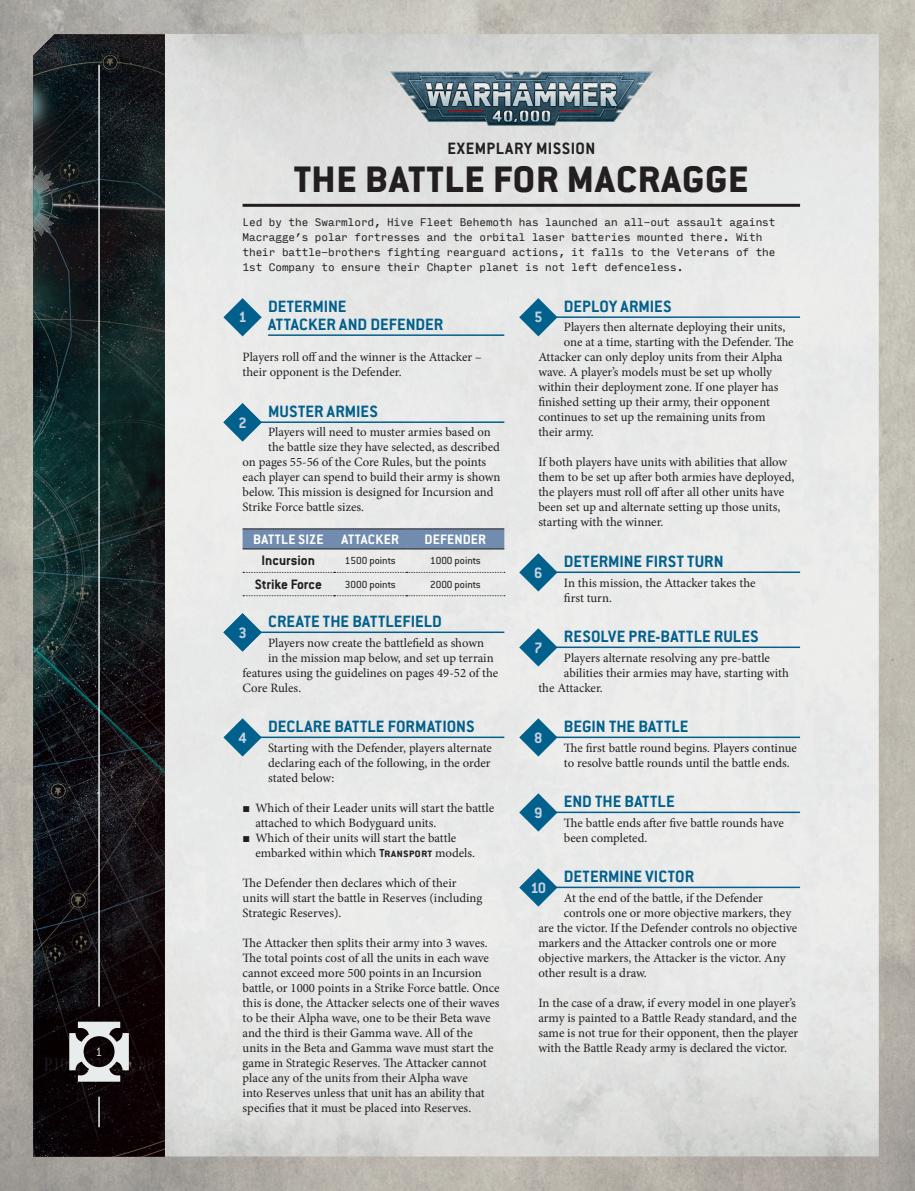
<style>
.page{position:relative;width:915px;height:1191px;background:#fff}
.page>*{position:absolute;margin:0;border:0;box-sizing:border-box;transform-origin:0 0}
.t1{font:800 40.5px "Conduit ITC Std";letter-spacing:.02em;color:#231f20}
.t2{font:700 18px/18px "Conduit ITC Std";letter-spacing:.005em;color:#01608c}
.t3{font:700 18px "Conduit ITC Std";letter-spacing:.025em;color:#231f20}
.t4{font:700 16.5px "Conduit ITC Std";color:#c8d0df}
.t5{font:700 15px "Conduit ITC Std";letter-spacing:.01em;color:#fff}
.t6{font:700 15px "Conduit ITC Std";color:#231f20}
.t7{font:300 13.5px "Conduit ITC Std";color:#e9eced}
.t8{font:12.75px/15px "Minion Pro";color:#231f20}
.t9{font:11.25px "Conduit ITC Std";color:#231f20}
.t10{font:10.5px/15px "Input Mono";letter-spacing:-.01em;color:#231f20}
.s1{font-family:"Arial"}
.s2{font-family:"Conduit ITC Std";font-weight:700}
</style>
<div class="page">
<img style="left:0;top:0;width:914px;height:1191px">
<img style="left:165px;top:34px;width:713px;height:1122px">
<img style="left:33px;top:34px;width:132px;height:1122px">
<hr style="left:98px;top:65px;width:2px;height:941px;background:#e9eced">
<hr style="left:98px;top:1096px;width:2px;height:31px;background:#e9eced">
<svg style="left:69px;top:1021px;width:60px;height:60px;background:#838182"></svg>
<img style="left:383px;top:60px;width:276px;height:76px">
<hr style="left:242px;top:204px;width:557px;height:3px;background:#231f20">
<hr style="left:268px;top:334px;width:236px;height:2px;background:#01608c">
<hr style="left:242px;top:421px;width:262px;height:2px;background:#01608c">
<hr style="left:242px;top:631px;width:262px;height:2px;background:#01608c">
<hr style="left:242px;top:736px;width:262px;height:2px;background:#01608c">
<div style="left:242px;top:529px;width:262px;height:19px;background:#718cae"></div>
<hr style="left:242px;top:528px;width:92px;height:1px;background:#231f20">
<hr style="left:334px;top:528px;width:72px;height:1px;background:#231f20">
<hr style="left:406px;top:528px;width:98px;height:1px;background:#231f20">
<hr style="left:242px;top:548px;width:92px;height:1px;background:#231f20">
<hr style="left:334px;top:548px;width:72px;height:1px;background:#231f20">
<hr style="left:406px;top:548px;width:98px;height:1px;background:#231f20">
<svg style="left:243px;top:572px;width:261px;height:1px"></svg>
<svg style="left:243px;top:595px;width:261px;height:1px"></svg>
<hr style="left:538px;top:316px;width:261px;height:2px;background:#01608c">
<hr style="left:538px;top:571px;width:261px;height:2px;background:#01608c">
<hr style="left:538px;top:646px;width:261px;height:2px;background:#01608c">
<hr style="left:538px;top:736px;width:261px;height:2px;background:#01608c">
<hr style="left:538px;top:811px;width:261px;height:2px;background:#01608c">
<hr style="left:538px;top:886px;width:261px;height:2px;background:#01608c">
<svg style="left:223px;top:298px;width:38px;height:38px"></svg>
<svg style="left:223px;top:403px;width:38px;height:38px"></svg>
<svg style="left:223px;top:613px;width:38px;height:38px"></svg>
<svg style="left:223px;top:718px;width:38px;height:38px"></svg>
<svg style="left:519px;top:298px;width:38px;height:38px"></svg>
<svg style="left:519px;top:553px;width:38px;height:38px"></svg>
<svg style="left:519px;top:628px;width:38px;height:38px"></svg>
<svg style="left:519px;top:718px;width:38px;height:38px"></svg>
<svg style="left:519px;top:793px;width:38px;height:38px"></svg>
<svg style="left:519px;top:868px;width:38px;height:38px"></svg>
<p class="t7" style="left:96px;top:1043px;width:8px">1</p>
<h2 class="t3" style="left:447px;top:137px;width:149px">EXEMPLARY MISSION</h2>
<h1 class="t1" style="left:294px;top:155px;width:456px">THE BATTLE FOR MACRAGGE</h1>
<p class="t10" style="left:242px;top:214px;width:534px">Led by the Swarmlord, Hive Fleet Behemoth has launched an all-out assault against Macragge’s polar fortresses and the orbital laser batteries mounted there. With their battle-brothers fighting rearguard actions, it falls to the Veterans of the 1st Company to ensure their Chapter planet is not left defenceless.</p>
<h2 class="t2" style="left:268px;top:297px;width:176px">DETERMINE<br>ATTACKER AND DEFENDER</h2>
<p class="t8" style="left:242px;top:350px;width:240px">Players roll off and the winner is the Attacker – their opponent is the Defender.</p>
<h2 class="t2" style="left:268px;top:402px;width:111px">MUSTER ARMIES</h2>
<p class="t8" style="left:268px;top:425px;width:224px">Players will need to muster armies based on</p>
<p class="t8" style="left:268px;top:440px;width:233px">the battle size they have selected, as described</p>
<p class="t8" style="left:242px;top:455px;width:245px">on pages 55-56 of the Core Rules, but the points</p>
<p class="t8" style="left:242px;top:470px;width:259px">each player can spend to build their army is shown</p>
<p class="t8" style="left:242px;top:485px;width:252px">below. This mission is designed for Incursion and</p>
<p class="t8" style="left:242px;top:500px;width:123px">Strike Force battle sizes.</p>
<p class="t5" style="left:253px;top:530px;width:147px">BATTLE SIZE ATTACKER</p>
<p class="t5" style="left:424px;top:530px;width:63px">DEFENDER</p>
<p class="t6" style="left:261px;top:551px;width:55px">Incursion</p>
<p class="t9" style="left:345px;top:554px;width:52px">1500 points</p>
<p class="t9" style="left:430px;top:554px;width:52px">1000 points</p>
<p class="t6" style="left:254px;top:575px;width:69px">Strike Force</p>
<p class="t9" style="left:345px;top:577px;width:52px">3000 points</p>
<p class="t9" style="left:430px;top:577px;width:52px">2000 points</p>
<h2 class="t2" style="left:268px;top:612px;width:175px">CREATE THE BATTLEFIELD</h2>
<p class="t8" style="left:268px;top:635px;width:217px">Players now create the battlefield as shown</p>
<p class="t8" style="left:268px;top:650px;width:227px">in the mission map below, and set up terrain</p>
<p class="t8" style="left:242px;top:665px;width:257px">features using the guidelines on pages 49-52 of the</p>
<p class="t8" style="left:242px;top:680px;width:60px">Core Rules.</p>
<h2 class="t2" style="left:268px;top:717px;width:208px">DECLARE BATTLE FORMATIONS</h2>
<p class="t8" style="left:268px;top:740px;width:225px;text-align:justify">Starting with the Defender, players alternate declaring each of the following, in the order stated below:</p>
<p class="t8" style="left:255px;top:800px;width:240px;text-indent:-13px"><span class="s1">■</span> Which of their Leader units will start the battle attached to which Bodyguard units.</p>
<p class="t8" style="left:255px;top:830px;width:221px;text-indent:-13px"><span class="s1">■</span> Which of their units will start the battle embarked within which <span class="s2">Transport</span> models.</p>
<p class="t8" style="left:242px;top:875px;width:241px">The Defender then declares which of their units will start the battle in Reserves (including<br>Strategic Reserves).</p>
<p class="t8" style="left:242px;top:935px;width:258px">The Attacker then splits their army into 3 waves.<br>The total points cost of all the units in each wave cannot exceed more 500 points in an Incursion battle, or 1000 points in a Strike Force battle. Once this is done, the Attacker selects one of their waves to be their Alpha wave, one to be their Beta wave and the third is their Gamma wave. All of the units in the Beta and Gamma wave must start the game in Strategic Reserves. The Attacker cannot place any of the units from their Alpha wave<br>into Reserves unless that unit has an ability that specifies that it must be placed into Reserves.</p>
<h2 class="t2" style="left:563px;top:297px;width:109px">DEPLOY ARMIES</h2>
<p class="t8" style="left:563px;top:320px;width:223px">Players then alternate deploying their units,</p>
<p class="t8" style="left:563px;top:335px;width:231px">one at a time, starting with the Defender. The</p>
<p class="t8" style="left:538px;top:350px;width:245px">Attacker can only deploy units from their Alpha</p>
<p class="t8" style="left:538px;top:365px;width:235px">wave. A player’s models must be set up wholly</p>
<p class="t8" style="left:538px;top:380px;width:241px">within their deployment zone. If one player has</p>
<p class="t8" style="left:538px;top:395px;width:233px">finished setting up their army, their opponent</p>
<p class="t8" style="left:538px;top:410px;width:228px">continues to set up the remaining units from</p>
<p class="t8" style="left:538px;top:425px;width:57px">their army.</p>
<p class="t8" style="left:538px;top:455px;width:257px">If both players have units with abilities that allow them to be set up after both armies have deployed, the players must roll off after all other units have been set up and alternate setting up those units, starting with the winner.</p>
<h2 class="t2" style="left:563px;top:552px;width:161px">DETERMINE FIRST TURN</h2>
<p class="t8" style="left:563px;top:575px;width:193px">In this mission, the Attacker takes the first turn.</p>
<h2 class="t2" style="left:563px;top:627px;width:196px">RESOLVE PRE-BATTLE RULES</h2>
<p class="t8" style="left:563px;top:650px;width:207px">Players alternate resolving any pre-battle</p>
<p class="t8" style="left:563px;top:665px;width:226px">abilities their armies may have, starting with</p>
<p class="t8" style="left:538px;top:680px;width:66px">the Attacker.</p>
<h2 class="t2" style="left:563px;top:717px;width:126px">BEGIN THE BATTLE</h2>
<p class="t8" style="left:563px;top:740px;width:234px">The first battle round begins. Players continue to resolve battle rounds until the battle ends.</p>
<h2 class="t2" style="left:563px;top:792px;width:112px">END THE BATTLE</h2>
<p class="t8" style="left:563px;top:815px;width:221px">The battle ends after five battle rounds have been completed.</p>
<h2 class="t2" style="left:563px;top:867px;width:132px">DETERMINE VICTOR</h2>
<p class="t8" style="left:563px;top:890px;width:200px">At the end of the battle, if the Defender</p>
<p class="t8" style="left:563px;top:905px;width:229px">controls one or more objective markers, they</p>
<p class="t8" style="left:538px;top:920px;width:260px">are the victor. If the Defender controls no objective</p>
<p class="t8" style="left:538px;top:935px;width:240px">markers and the Attacker controls one or more</p>
<p class="t8" style="left:538px;top:950px;width:249px">objective markers, the Attacker is the victor. Any</p>
<p class="t8" style="left:538px;top:965px;width:110px">other result is a draw.</p>
<p class="t8" style="left:538px;top:995px;width:261px">In the case of a draw, if every model in one player’s army is painted to a Battle Ready standard, and the same is not true for their opponent, then the player with the Battle Ready army is declared the victor.</p>
<p class="t4" style="left:238px;top:307px;width:10px">1</p>
<p class="t4" style="left:534px;top:307px;width:10px">5</p>
<p class="t4" style="left:238px;top:412px;width:10px">2</p>
<p class="t4" style="left:534px;top:562px;width:10px">6</p>
<p class="t4" style="left:238px;top:622px;width:10px">23</p>
<p class="t4" style="left:534px;top:637px;width:10px">7</p>
<p class="t4" style="left:534px;top:727px;width:10px">8</p>
<p class="t4" style="left:238px;top:727px;width:10px">4</p>
<p class="t4" style="left:534px;top:802px;width:10px">9</p>
<p class="t4" style="left:530px;top:877px;width:17px">10</p>
</div>
